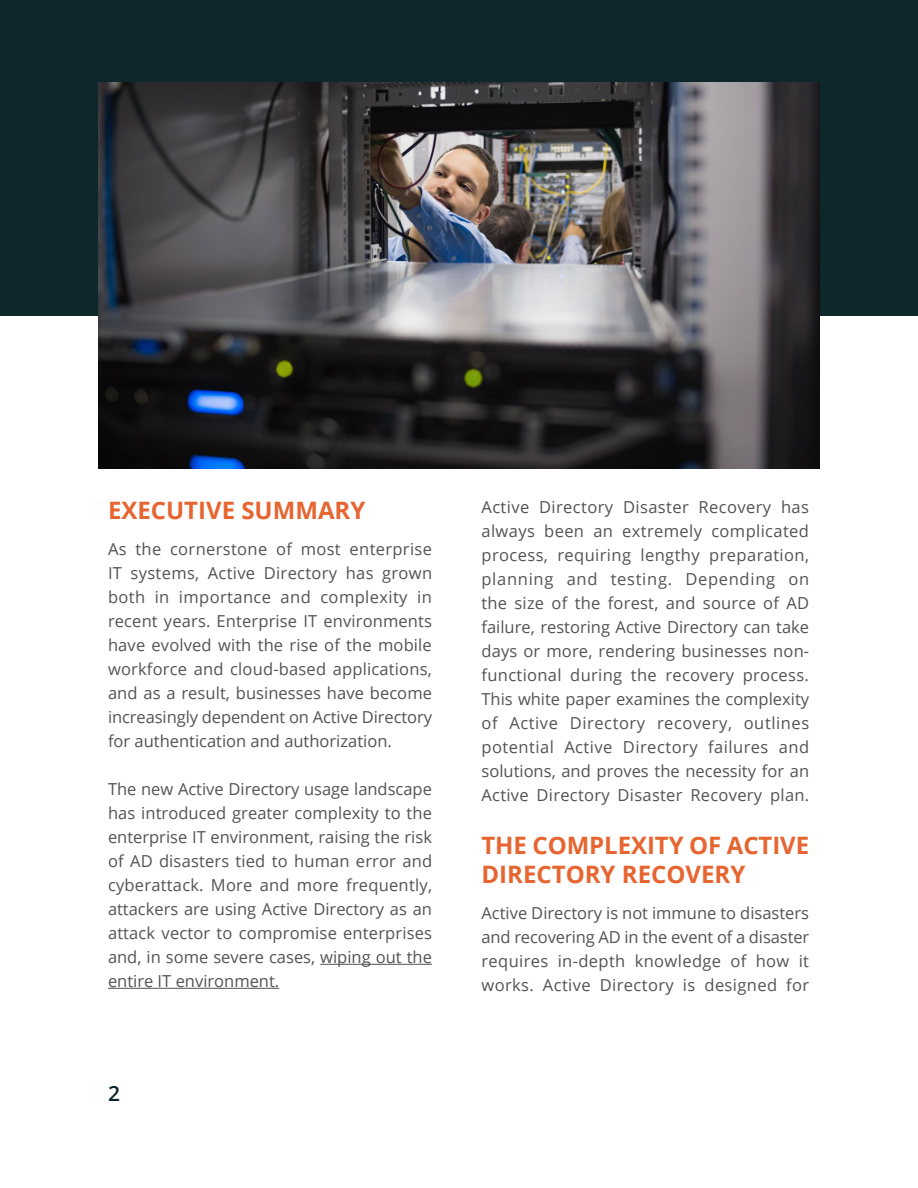
<style>
.page{position:relative;width:918px;height:1188px;background:#fff}
.page>*{position:absolute;margin:0;border:0;box-sizing:border-box;transform-origin:0 0}
.t1{font:700 24px/28.8px "Open Sans";color:#e66530}
.t2{font:600 21px "Open Sans";color:#092529}
.t3{font:16.5px/24px "Open Sans";color:#535353;text-align:justify}
</style>
<div class="page">
<hr style="left:320px;top:964px;width:112px;height:1px;background:#535353">
<hr style="left:108px;top:988px;width:171px;height:1px;background:#535353">
<div style="left:0;top:0;width:918px;height:316px;background:#0e272b"></div>
<img style="left:98px;top:82px;width:722px;height:387px">
<p class="t1" style="left:108px;top:495px;width:259px">EXECUTIVE SUMMARY</p>
<p class="t3" style="left:108px;top:537px;width:326px">As the cornerstone of most enterprise IT systems, Active Directory has grown both in importance and complexity in recent years. Enterprise IT environments have evolved with the rise of the mobile workforce and cloud-based applications, and as a result, businesses have become increasingly dependent on Active Directory for authentication and authorization.</p>
<p class="t3" style="left:108px;top:777px;width:326px">The new Active Directory usage landscape has introduced greater complexity to the enterprise IT environment, raising the risk of AD disasters tied to human error and cyberattack. More and more frequently, attackers are using Active Directory as an attack vector to compromise enterprises and, in some severe cases, wiping out the entire IT environment.</p>
<p class="t2" style="left:108px;top:1079px;width:13px">2</p>
<p class="t3" style="left:482px;top:495px;width:329px">Active Directory Disaster Recovery has always been an extremely complicated process, requiring lengthy preparation, planning and testing. Depending on the size of the forest, and source of AD failure, restoring Active Directory can take days or more, rendering businesses non&shy;functional during the recovery process.<br>This white paper examines the complexity of Active Directory recovery, outlines potential Active Directory failures and solutions, and proves the necessity for an Active Directory Disaster Recovery plan.</p>
<p class="t1" style="left:482px;top:830px;width:329px">THE COMPLEXITY OF ACTIVE<br>DIRECTORY RECOVERY</p>
<p class="t3" style="left:482px;top:901px;width:329px">Active Directory is not immune to disasters and recovering AD in the event of a disaster requires in-depth knowledge of how it works. Active Directory is designed for</p>
</div>
